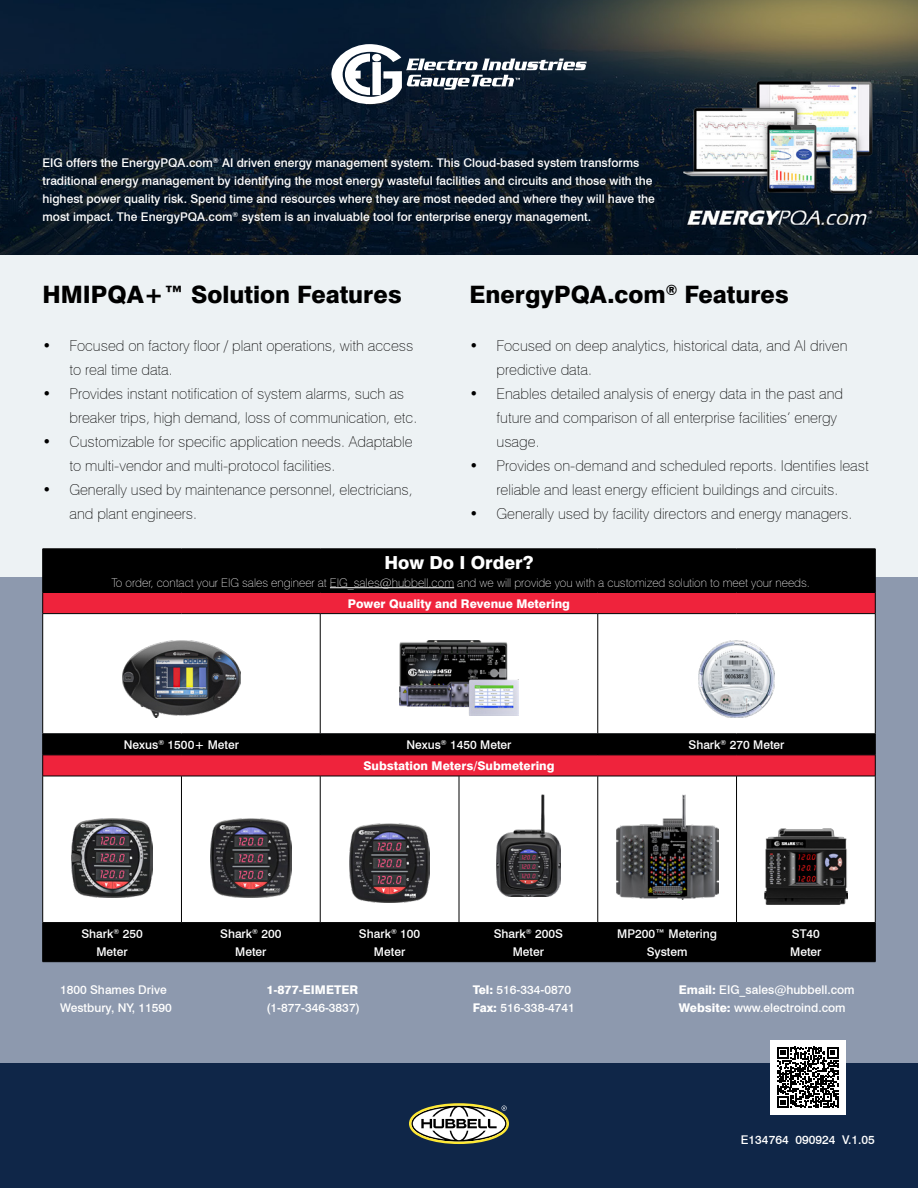
<style>
.page{position:relative;width:918px;height:1188px;background:#fff}
.page>*{position:absolute;margin:0;border:0;box-sizing:border-box;transform-origin:0 0}
.t1{font:800 24px "Swiss 721 BT";color:#000}
.t2{font:800 18px "Swiss 721 BT";color:#fff}
.t3{font:100 15px/24px "Swiss 721 BT";color:#000}
.t4{font:500 12px/18px "Swiss 721 BT";color:#fff;text-align:center}
.t5{font:100 12px "Swiss 721 BT";color:#fff}
.t6{font:800 12px "Swiss 721 BT";color:#fff}
.s1{font-weight:800}
</style>
<div class="page">
<img style="left:0;top:0;width:918px;height:255px">
<div style="left:0;top:542px;width:918px;height:646px;background:#8d99ae"></div>
<div style="left:0;top:255px;width:918px;height:322px;background:#edf2f4"></div>
<div style="left:43px;top:550px;width:832px;height:411px;background:#000"></div>
<div style="left:43px;top:593px;width:832px;height:20px;background:#ef233c"></div>
<svg style="left:43px;top:614px;width:832px;height:308px;background:#e4d2d4"></svg>
<hr style="left:43px;top:549px;width:138px;height:1px;background:#000">
<hr style="left:42px;top:549px;width:1px;height:43px;background:#000">
<hr style="left:181px;top:549px;width:139px;height:1px;background:#000">
<hr style="left:320px;top:549px;width:139px;height:1px;background:#000">
<hr style="left:459px;top:549px;width:139px;height:1px;background:#000">
<hr style="left:598px;top:549px;width:139px;height:1px;background:#000">
<hr style="left:737px;top:549px;width:138px;height:1px;background:#000">
<hr style="left:875px;top:549px;width:1px;height:43px;background:#000">
<hr style="left:43px;top:592px;width:138px;height:1px;background:#000">
<svg style="left:42px;top:593px;width:1px;height:20px"></svg>
<hr style="left:181px;top:592px;width:139px;height:1px;background:#000">
<hr style="left:320px;top:592px;width:139px;height:1px;background:#000">
<hr style="left:459px;top:592px;width:139px;height:1px;background:#000">
<hr style="left:598px;top:592px;width:139px;height:1px;background:#000">
<hr style="left:737px;top:592px;width:138px;height:1px;background:#000">
<svg style="left:875px;top:593px;width:1px;height:20px"></svg>
<hr style="left:43px;top:613px;width:138px;height:1px;background:#000">
<hr style="left:42px;top:614px;width:1px;height:120px;background:#000">
<hr style="left:181px;top:613px;width:139px;height:1px;background:#000">
<hr style="left:320px;top:613px;width:139px;height:1px;background:#000">
<hr style="left:320px;top:614px;width:1px;height:120px;background:#000">
<hr style="left:459px;top:613px;width:139px;height:1px;background:#000">
<hr style="left:598px;top:613px;width:139px;height:1px;background:#000">
<hr style="left:598px;top:614px;width:1px;height:120px;background:#000">
<hr style="left:737px;top:613px;width:138px;height:1px;background:#000">
<hr style="left:875px;top:614px;width:1px;height:120px;background:#000">
<hr style="left:43px;top:734px;width:138px;height:1px;background:#000">
<hr style="left:181px;top:734px;width:139px;height:1px;background:#000">
<hr style="left:320px;top:734px;width:139px;height:1px;background:#000">
<svg style="left:320px;top:735px;width:1px;height:20px"></svg>
<hr style="left:459px;top:734px;width:139px;height:1px;background:#000">
<hr style="left:598px;top:734px;width:139px;height:1px;background:#000">
<svg style="left:598px;top:735px;width:1px;height:20px"></svg>
<hr style="left:737px;top:734px;width:138px;height:1px;background:#000">
<hr style="left:43px;top:755px;width:138px;height:1px;background:#000">
<svg style="left:42px;top:734px;width:1px;height:42px"></svg>
<hr style="left:181px;top:755px;width:139px;height:1px;background:#000">
<hr style="left:320px;top:755px;width:139px;height:1px;background:#000">
<hr style="left:459px;top:755px;width:139px;height:1px;background:#000">
<hr style="left:598px;top:755px;width:139px;height:1px;background:#000">
<hr style="left:737px;top:755px;width:138px;height:1px;background:#000">
<svg style="left:875px;top:734px;width:1px;height:42px"></svg>
<hr style="left:43px;top:776px;width:138px;height:1px;background:#000">
<hr style="left:42px;top:776px;width:1px;height:146px;background:#000">
<hr style="left:181px;top:776px;width:139px;height:1px;background:#000">
<hr style="left:181px;top:776px;width:1px;height:146px;background:#000">
<hr style="left:320px;top:776px;width:139px;height:1px;background:#000">
<hr style="left:320px;top:776px;width:1px;height:146px;background:#000">
<hr style="left:459px;top:776px;width:139px;height:1px;background:#000">
<hr style="left:459px;top:776px;width:1px;height:146px;background:#000">
<hr style="left:598px;top:776px;width:139px;height:1px;background:#000">
<hr style="left:598px;top:776px;width:1px;height:146px;background:#000">
<hr style="left:737px;top:776px;width:138px;height:1px;background:#000">
<hr style="left:736px;top:776px;width:1px;height:146px;background:#000">
<hr style="left:875px;top:776px;width:1px;height:146px;background:#000">
<hr style="left:43px;top:922px;width:138px;height:1px;background:#000">
<hr style="left:42px;top:923px;width:1px;height:39px;background:#000">
<hr style="left:181px;top:922px;width:139px;height:1px;background:#000">
<hr style="left:181px;top:923px;width:1px;height:39px;background:#000">
<hr style="left:320px;top:922px;width:139px;height:1px;background:#000">
<hr style="left:320px;top:923px;width:1px;height:39px;background:#000">
<hr style="left:459px;top:922px;width:139px;height:1px;background:#000">
<hr style="left:459px;top:923px;width:1px;height:39px;background:#000">
<hr style="left:598px;top:922px;width:139px;height:1px;background:#000">
<hr style="left:598px;top:923px;width:1px;height:39px;background:#000">
<hr style="left:737px;top:922px;width:138px;height:1px;background:#000">
<hr style="left:736px;top:923px;width:1px;height:39px;background:#000">
<hr style="left:875px;top:923px;width:1px;height:39px;background:#000">
<hr style="left:43px;top:961px;width:138px;height:1px;background:#000">
<hr style="left:181px;top:961px;width:139px;height:1px;background:#000">
<hr style="left:320px;top:961px;width:139px;height:1px;background:#000">
<hr style="left:459px;top:961px;width:139px;height:1px;background:#000">
<hr style="left:598px;top:961px;width:139px;height:1px;background:#000">
<hr style="left:737px;top:961px;width:138px;height:1px;background:#000">
<hr style="left:330px;top:587px;width:124px;height:1px;background:#fff">
<img style="left:122px;top:641px;width:119px;height:76px">
<img style="left:400px;top:641px;width:118px;height:74px">
<img style="left:698px;top:641px;width:77px;height:76px">
<img style="left:71px;top:819px;width:82px;height:79px">
<img style="left:211px;top:819px;width:80px;height:78px">
<img style="left:349px;top:824px;width:81px;height:78px">
<img style="left:496px;top:794px;width:64px;height:103px">
<img style="left:616px;top:794px;width:102px;height:106px">
<img style="left:764px;top:828px;width:84px;height:77px">
<svg style="left:331px;top:44px;width:256px;height:60px"></svg>
<div style="left:0;top:1063px;width:918px;height:125px;background:#0f2648"></div>
<div style="left:770px;top:1040px;width:76px;height:75px;background:#fff"></div>
<svg style="left:777px;top:1047px;width:61px;height:61px"></svg>
<svg style="left:409px;top:1103px;width:100px;height:41px"></svg>
<p class="t4" style="left:43px;top:154px;width:614px;text-align:left">EIG offers the EnergyPQA.com<sup>®</sup> AI driven energy management system. This Cloud-based system transforms traditional energy management by identifying the most energy wasteful facilities and circuits and those with the highest power quality risk. Spend time and resources where they are most needed and where they will have the most impact. The EnergyPQA.com<sup>®</sup> system is an invaluable tool for enterprise energy management.</p>
<h1 class="t1" style="left:470px;top:280px;width:321px">EnergyPQA.com<sup>®</sup> Features</h1>
<p class="t3" style="left:497px;top:334px;width:352px;text-indent:-27px">• Focused on deep analytics, historical data, and AI driven predictive data.</p>
<p class="t3" style="left:497px;top:382px;width:348px;text-indent:-27px">• Enables detailed analysis of energy data in the past and future and comparison of all enterprise facilities’ energy usage.</p>
<p class="t3" style="left:470px;top:454px;width:401px;text-align:center">• Provides on-demand and scheduled reports. Identifies least reliable and least energy efficient buildings and circuits.</p>
<p class="t3" style="left:470px;top:502px;width:384px">• Generally used by facility directors and energy managers.</p>
<p class="t2" style="left:384px;top:551px;width:151px">How Do I Order?</p>
<p class="t5" style="left:111px;top:575px;width:700px">To order, contact your EIG sales engineer at EIG_sales@hubbell.com and we will provide you with a customized solution to meet your needs.</p>
<p class="t6" style="left:348px;top:596px;width:224px">Power Quality and Revenue Metering</p>
<h1 class="t1" style="left:43px;top:280px;width:361px">HMIPQA+™ Solution Features</h1>
<p class="t3" style="left:70px;top:334px;width:345px;text-indent:-27px">• Focused on factory floor / plant operations, with access to real time data.</p>
<p class="t3" style="left:70px;top:382px;width:349px;text-indent:-27px">• Provides instant notification of system alarms, such as breaker trips, high demand, loss of communication, etc.</p>
<p class="t3" style="left:70px;top:430px;width:345px;text-indent:-27px">• Customizable for specific application needs. Adaptable to multi-vendor and multi-protocol facilities.</p>
<p class="t3" style="left:70px;top:478px;width:345px;text-indent:-27px">• Generally used by maintenance personnel, electricians, and plant engineers.</p>
<p class="t4" style="left:124px;top:736px;width:117px">Nexus<sup>®</sup> 1500+ Meter</p>
<p class="t4" style="left:406px;top:736px;width:107px">Nexus<sup>®</sup> 1450 Meter</p>
<p class="t4" style="left:688px;top:736px;width:98px">Shark<sup>®</sup> 270 Meter</p>
<p class="t6" style="left:363px;top:758px;width:193px">Substation Meters/Submetering</p>
<p class="t4" style="left:81px;top:924px;width:63px">Shark<sup>®</sup> 250<br>Meter</p>
<p class="t4" style="left:220px;top:924px;width:63px">Shark<sup>®</sup> 200<br>Meter</p>
<p class="t4" style="left:359px;top:924px;width:63px">Shark<sup>®</sup> 100<br>Meter</p>
<p class="t4" style="left:494px;top:924px;width:71px">Shark<sup>®</sup> 200S<br>Meter</p>
<p class="t4" style="left:617px;top:924px;width:101px">MP200™ Metering<br>System</p>
<p class="t4" style="left:790px;top:924px;width:33px;text-align:left">ST40<br>Meter</p>
<p class="t4" style="left:60px;top:981px;width:113px;text-align:left">1800 Shames Drive<br>Westbury, NY, 11590</p>
<p class="t6" style="left:266px;top:983px;width:93px">1-877-EIMETER</p>
<p class="t4" style="left:473px;top:981px;width:104px;text-align:left"><span class="s1">Tel:</span> 516-334-0870<br><span class="s1">Fax:</span> 516-338-4741</p>
<p class="t4" style="left:679px;top:981px;width:177px;text-align:left"><span class="s1">Email:</span> EIG_sales@hubbell.com<br><span class="s1">Website:</span> www.electroind.com</p>
<p class="t4" style="left:266px;top:999px;width:95px">(1-877-346-3837)</p>
<p class="t4" style="left:741px;top:1131px;width:135px">E134764 090924 V.1.05</p>
</div>
